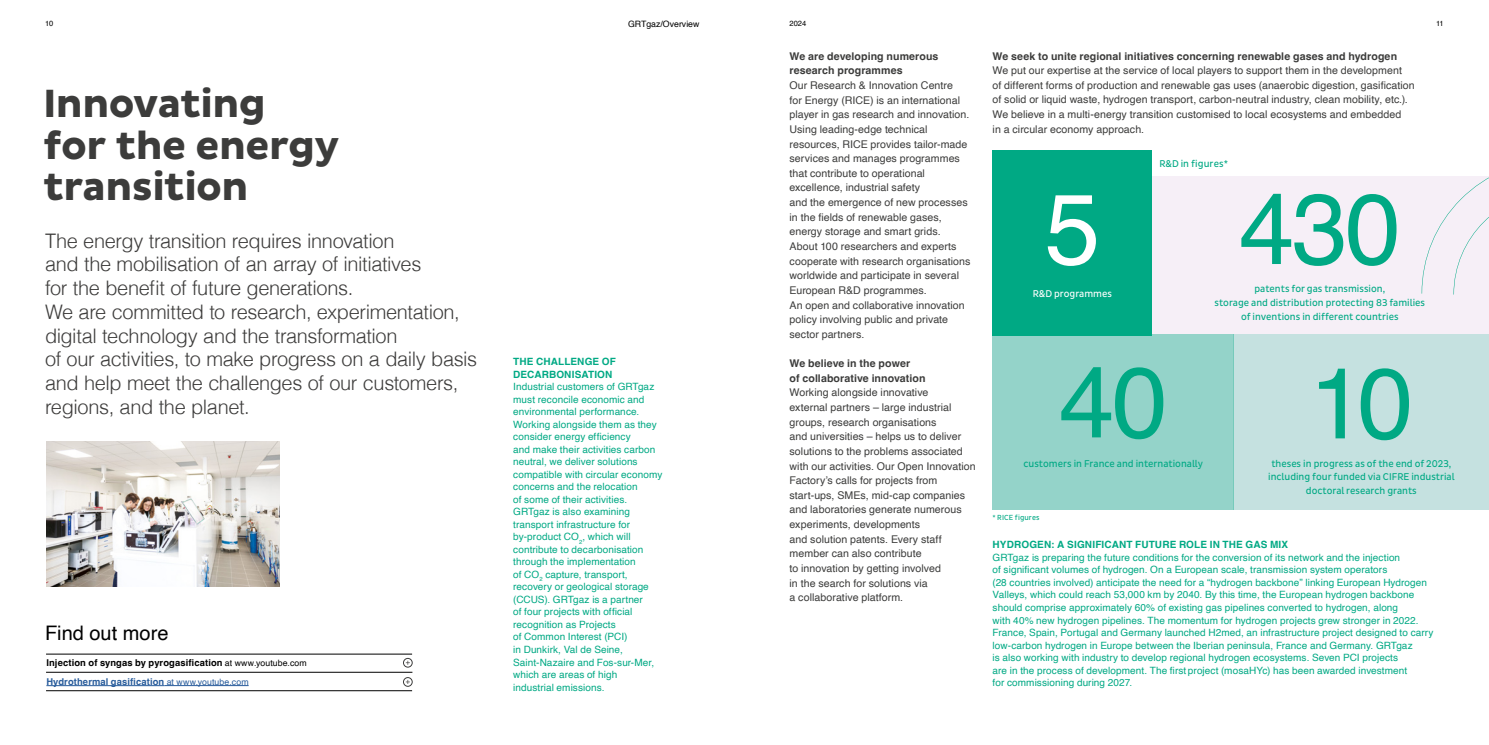
<style>
.page{position:relative;width:1489px;height:745px;background:#fff}
.page>*{position:absolute;margin:0;border:0;box-sizing:border-box;transform-origin:0 0}
.t1{font:100px "Helvetica";letter-spacing:-.025em;color:#00a984}
.t2{font:100px "Helvetica";color:#fff}
.t3{font:700 40px/41.2px "Pluto Sans";letter-spacing:-.015em;color:#3c3c3b}
.t4{font:300 20px/23.8px "Helvetica";letter-spacing:-.02em;color:#3d3c3b}
.t5{font:20px "Helvetica";color:#000}
.t6{font:10.62px/14.6px "Helvetica";letter-spacing:.005em;color:#3c3c3b}
.t7{font:700 10.62px/14.6px "Helvetica";letter-spacing:.005em;color:#3c3c3b}
.t8{font:10px/12.5px "Helvetica";letter-spacing:.005em;color:#00a984}
.t9{font:10px/13.8px "Pluto Sans Cond";color:#00a984;text-align:center}
.t10{font:700 10px/12.5px "Helvetica";letter-spacing:.015em;color:#00a984}
.t11{font:10px "Pluto Sans Cond";color:#fff}
.t12{font:700 9.38px/18.8px "Helvetica";letter-spacing:.01em;color:#000}
.t13{font:8.75px "Helvetica";color:#000}
.t14{font:7.5px "Pluto Sans Cond";letter-spacing:.02em;color:#00a984}
.t15{font:7.5px "Helvetica";color:#000}
.s1{font-weight:400;font-size:8.75px}
.s2{color:#275b9b}
.s3{font-weight:400;font-size:8.75px;color:#275b9b}
</style>
<div class="page">
<div style="left:992px;top:176px;width:496px;height:333px;background:#f6eff7"></div>
<div style="left:992px;top:150px;width:160px;height:186px;background:#00a984"></div>
<div style="left:1233px;top:334px;width:255px;height:175px;background:#c5e1e0"></div>
<hr style="left:46px;top:685px;width:118px;height:1px;background:#275b9b">
<hr style="left:164px;top:685px;width:85px;height:1px;background:#275b9b">
<hr style="left:46px;top:671px;width:366px;height:1px;background:#000">
<hr style="left:46px;top:690px;width:366px;height:1px;background:#000">
<hr style="left:46px;top:653px;width:366px;height:1px;background:#000">
<div style="left:403px;top:657px;width:9px;height:10px;border:1px solid #3c3c3b;border-radius:50%"></div>
<div style="left:403px;top:677px;width:9px;height:9px;border:1px solid #3c3c3b;border-radius:50%"></div>
<img style="left:46px;top:441px;width:233px;height:145px">
<svg style="left:1421px;top:178px;width:67px;height:116px"></svg>
<div style="left:992px;top:334px;width:241px;height:175px;background:#94d3c9"></div>
<p class="t15" style="left:45px;top:18px;width:10px">10</p>
<p class="t13" style="left:628px;top:17px;width:73px">GRTgaz/Overview</p>
<p class="t15" style="left:789px;top:18px;width:18px">2024</p>
<p class="t15" style="left:1435px;top:18px;width:9px">11</p>
<h2 class="t3" style="left:43px;top:84px;width:298px">Innovating<br>for the energy transition</h2>
<p class="t4" style="left:45px;top:227px;width:434px">The energy transition requires innovation<br>and the mobilisation of an array of initiatives<br>for the benefit of future generations.<br>We are committed to research, experimentation, digital technology and the transformation<br>of our activities, to make progress on a daily basis and help meet the challenges of our customers, regions, and the planet.</p>
<h3 class="t5" style="left:45px;top:617px;width:125px">Find out more</h3>
<p class="t12" style="left:46px;top:654px;width:262px">Injection of syngas by pyrogasification <span class="s1">at www.youtube.com<br></span><span class="s2">Hydrothermal gasification</span> <span class="s3">at www.youtube.com</span></p>
<p class="t10" style="left:513px;top:356px;width:104px">THE CHALLENGE OF<br>DECARBONISATION</p>
<p class="t8" style="left:513px;top:380px;width:151px">Industrial customers of GRTgaz must reconcile economic and environmental performance.<br>Working alongside them as they consider energy efficiency<br>and make their activities carbon neutral, we deliver solutions compatible with circular economy concerns and the relocation<br>of some of their activities.<br>GRTgaz is also examining transport infrastructure for by-product CO<sub>2</sub>, which will contribute to decarbonisation through the implementation<br>of CO<sub>2</sub> capture, transport, recovery or geological storage (CCUS). GRTgaz is a partner<br>of four projects with official recognition as Projects<br>of Common Interest (PCI)<br>in Dunkirk, Val de Seine,<br>Saint-Nazaire and Fos-sur-Mer, which are areas of high<br>industrial emissions.</p>
<p class="t7" style="left:789px;top:50px;width:150px">We are developing numerous research programmes</p>
<p class="t6" style="left:789px;top:78px;width:182px">Our Research &amp; Innovation Centre<br>for Energy (RICE) is an international player in gas research and innovation.<br>Using leading-edge technical resources, RICE provides tailor-made services and manages programmes that contribute to operational excellence, industrial safety<br>and the emergence of new processes in the fields of renewable gases, energy storage and smart grids.<br>About 100 researchers and experts cooperate with research organisations worldwide and participate in several European R&amp;D programmes.<br>An open and collaborative innovation policy involving public and private sector partners.</p>
<p class="t7" style="left:789px;top:357px;width:138px">We believe in the power<br>of collaborative innovation</p>
<p class="t6" style="left:789px;top:385px;width:188px">Working alongside innovative<br>external partners – large industrial groups, research organisations<br>and universities – helps us to deliver solutions to the problems associated with our activities. Our Open Innovation Factory’s calls for projects from start-ups, SMEs, mid-cap companies and laboratories generate numerous experiments, developments<br>and solution patents. Every staff member can also contribute<br>to innovation by getting involved<br>in the search for solutions via<br>a collaborative platform.</p>
<p class="t7" style="left:992px;top:50px;width:406px">We seek to unite regional initiatives concerning renewable gases and hydrogen</p>
<p class="t6" style="left:992px;top:63px;width:424px">We put our expertise at the service of local players to support them in the development<br>of different forms of production and renewable gas uses (anaerobic digestion, gasification of solid or liquid waste, hydrogen transport, carbon-neutral industry, clean mobility, etc.).<br>We believe in a multi-energy transition customised to local ecosystems and embedded<br>in a circular economy approach.</p>
<h1 class="t2" style="left:1044px;top:152px;width:57px">5</h1>
<p class="t11" style="left:1032px;top:287px;width:81px">R&amp;D programmes</p>
<p class="t9" style="left:1159px;top:157px;width:70px">R&amp;D in figures*</p>
<h1 class="t1" style="left:1238px;top:151px;width:163px">430</h1>
<p class="t9" style="left:1214px;top:282px;width:212px">patents for gas transmission,<br>storage and distribution protecting 83 families of inventions in different countries</p>
<h1 class="t1" style="left:1058px;top:325px;width:110px">40</h1>
<p class="t9" style="left:1023px;top:456px;width:181px">customers in France and internationally</p>
<p class="t14" style="left:992px;top:512px;width:49px">* RICE figures</p>
<h1 class="t1" style="left:1309px;top:326px;width:105px">10</h1>
<p class="t9" style="left:1267px;top:456px;width:188px">theses in progress as of the end of 2023, including four funded via CIFRE industrial doctoral research grants</p>
<p class="t10" style="left:992px;top:539px;width:297px">HYDROGEN: A SIGNIFICANT FUTURE ROLE IN THE GAS MIX</p>
<p class="t8" style="left:992px;top:551px;width:442px">GRTgaz is preparing the future conditions for the conversion of its network and the injection<br>of significant volumes of hydrogen. On a European scale, transmission system operators<br>(28 countries involved) anticipate the need for a “hydrogen backbone” linking European Hydrogen Valleys, which could reach 53,000 km by 2040. By this time, the European hydrogen backbone should comprise approximately 60% of existing gas pipelines converted to hydrogen, along<br>with 40% new hydrogen pipelines. The momentum for hydrogen projects grew stronger in 2022.<br>France, Spain, Portugal and Germany launched H2med, an infrastructure project designed to carry low-carbon hydrogen in Europe between the Iberian peninsula, France and Germany. GRTgaz<br>is also working with industry to develop regional hydrogen ecosystems. Seven PCI projects<br>are in the process of development. The first project (mosaHYc) has been awarded investment<br>for commissioning during 2027.</p>
</div>
